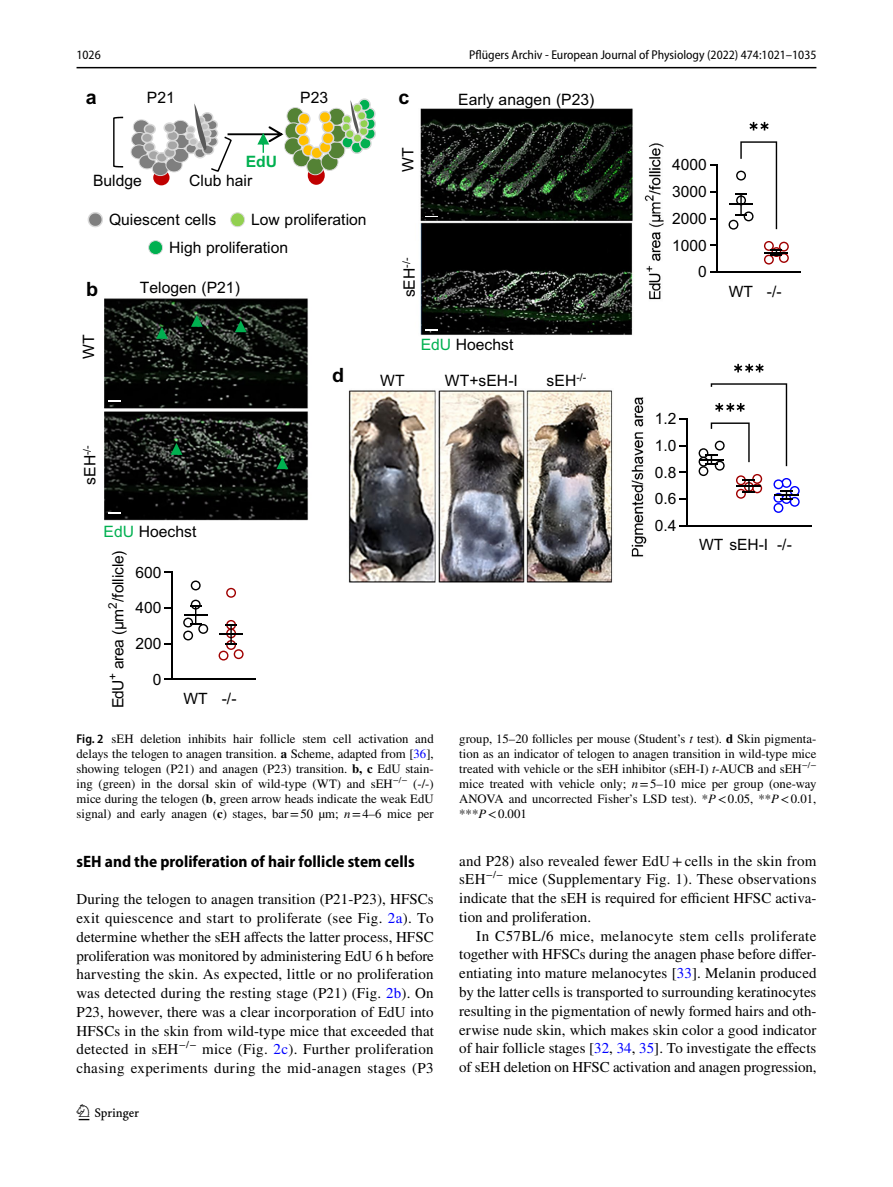
<style>
.page{position:relative;width:893px;height:1187px;background:#fff}
.page>*{position:absolute;margin:0;border:0;box-sizing:border-box;transform-origin:0 0}
.t1{font:22.5px "Springnew Regular 2";color:#000}
.t2{font:19.65px "Arial Bold 2";color:#000}
.t3{font:700 semi-condensed 16.5px "Myriad Pro";color:#000}
.t4{font:15.75px "Arial 4";color:#000}
.t5{font:15.75px "Arial 3";color:#000}
.t6{font:15.75px "Arial Bold 3";color:#00b050}
.t7{font:15.6px "Arial 2";color:#000}
.t8{font:15.6px "Arial 3";color:#000}
.t9{font:15px/18.8px "STIX";letter-spacing:.005em;color:#000;text-align:justify}
.t10{font:12.75px/15px "STIX";color:#000;text-align:justify}
.t11{font:semi-condensed 12.75px "Myriad Pro";color:#000}
.s1{color:#00b050}
.s2{font-family:"Myriad Pro";font-weight:600;font-stretch:semi-condensed}
.s3{font-weight:700}
.s4{color:#00f}
.s5{font-style:italic}
</style>
<div class="page">
<hr style="left:77px;top:67px;width:739px;height:1px;background:#000">
<img style="left:104px;top:108px;width:560px;height:474px">
<hr style="left:171px;top:678px;width:85px;height:2px;background:#000">
<hr style="left:171px;top:571px;width:2px;height:109px;background:#000">
<svg style="left:164px;top:678px;width:7px;height:2px"></svg>
<svg style="left:164px;top:571px;width:7px;height:2px"></svg>
<svg style="left:226px;top:588px;width:10px;height:9px"></svg>
<svg style="left:219px;top:620px;width:25px;height:40px"></svg>
<hr style="left:219px;top:633px;width:24px;height:2px;background:#000">
<svg style="left:191px;top:580px;width:10px;height:10px"></svg>
<svg style="left:183px;top:599px;width:25px;height:41px"></svg>
<hr style="left:184px;top:614px;width:23px;height:2px;background:#000">
<hr style="left:717px;top:271px;width:84px;height:1px;background:#000">
<hr style="left:717px;top:164px;width:1px;height:108px;background:#000">
<svg style="left:710px;top:244px;width:7px;height:2px"></svg>
<svg style="left:710px;top:164px;width:7px;height:2px"></svg>
<svg style="left:764px;top:241px;width:25px;height:23px"></svg>
<svg style="left:728px;top:141px;width:49px;height:89px"></svg>
<svg style="left:749px;top:122px;width:20px;height:8px"></svg>
<hr style="left:686px;top:525px;width:126px;height:1px;background:#000">
<hr style="left:686px;top:418px;width:2px;height:108px;background:#000">
<svg style="left:679px;top:471px;width:7px;height:2px"></svg>
<svg style="left:699px;top:383px;width:101px;height:130px"></svg>
<svg style="left:734px;top:364px;width:30px;height:8px"></svg>
<svg style="left:425px;top:216px;width:13px;height:1px"></svg>
<svg style="left:425px;top:330px;width:13px;height:1px"></svg>
<div style="left:308px;top:166px;width:17px;height:19px;background:#c00000;border-radius:50%"></div>
<div style="left:153px;top:170px;width:17px;height:15px;background:#c00000;border-radius:50%"></div>
<svg style="left:113px;top:117px;width:10px;height:50px"></svg>
<svg style="left:148px;top:240px;width:15px;height:15px"></svg>
<svg style="left:88px;top:212px;width:15px;height:15px"></svg>
<svg style="left:230px;top:212px;width:15px;height:15px"></svg>
<hr style="left:345px;top:241px;width:18px;height:3px;background:#fff">
<svg style="left:131px;top:98px;width:245px;height:78px"></svg>
<svg style="left:109px;top:401px;width:12px;height:1px"></svg>
<svg style="left:109px;top:512px;width:12px;height:2px"></svg>
<svg style="left:235px;top:320px;width:12px;height:12px"></svg>
<svg style="left:191px;top:315px;width:12px;height:12px"></svg>
<svg style="left:156px;top:327px;width:12px;height:12px"></svg>
<svg style="left:171px;top:443px;width:11px;height:12px"></svg>
<svg style="left:276px;top:457px;width:12px;height:12px"></svg>
<p class="t11" style="left:77px;top:48px;width:26px">1026</p>
<p class="t11" style="left:469px;top:48px;width:349px">Pflügers Archiv - European Journal of Physiology (2022) 474:1021–1035</p>
<h2 class="t2" style="left:86px;top:85px;width:12px">a</h2>
<p class="t4" style="left:147px;top:88px;width:29px">P21</p>
<p class="t4" style="left:300px;top:88px;width:29px">P23</p>
<p class="t6" style="left:246px;top:152px;width:33px">EdU</p>
<p class="t4" style="left:93px;top:171px;width:50px">Buldge</p>
<p class="t4" style="left:189px;top:171px;width:65px">Club hair</p>
<p class="t4" style="left:109px;top:211px;width:109px">Quiescent cells</p>
<p class="t4" style="left:251px;top:211px;width:117px">Low proliferation</p>
<h2 class="t2" style="left:86px;top:278px;width:14px">b</h2>
<p class="t4" style="left:80px;top:359px;width:26px;rotate:-90deg">WT</p>
<p class="t4" style="left:169px;top:238px;width:120px">High proliferation</p>
<p class="t4" style="left:140px;top:278px;width:101px">Telogen (P21)</p>
<h2 class="t2" style="left:398px;top:85px;width:12px">c</h2>
<p class="t5" style="left:399px;top:172px;width:26px;rotate:-90deg">WT</p>
<p class="t5" style="left:400px;top:297px;width:41px;rotate:-90deg">sEH<sup>-/-</sup></p>
<p class="t5" style="left:458px;top:91px;width:138px">Early anagen (P23)</p>
<p class="t5" style="left:421px;top:335px;width:94px"><span class="s1">EdU</span> Hoechst</p>
<p class="t4" style="left:81px;top:485px;width:41px;rotate:-90deg">sEH<sup>-/-</sup></p>
<p class="t4" style="left:104px;top:522px;width:94px"><span class="s1">EdU</span> Hoechst</p>
<p class="t7" style="left:109px;top:707px;width:159px;rotate:-90deg">EdU<sup>+</sup> area (µm<sup>2</sup>/follicle)</p>
<p class="t7" style="left:136px;top:563px;width:28px">600</p>
<p class="t7" style="left:136px;top:598px;width:28px">400</p>
<p class="t7" style="left:136px;top:634px;width:28px">200</p>
<p class="t7" style="left:153px;top:670px;width:10px">0</p>
<p class="t7" style="left:183px;top:689px;width:55px">WT -/-</p>
<h2 class="t2" style="left:332px;top:364px;width:14px">d</h2>
<p class="t5" style="left:380px;top:371px;width:26px">WT</p>
<p class="t5" style="left:445px;top:371px;width:74px">WT+sEH-I</p>
<p class="t5" style="left:547px;top:371px;width:41px">sEH<sup>-/-</sup></p>
<p class="t7" style="left:672px;top:156px;width:36px">4000</p>
<p class="t7" style="left:672px;top:183px;width:36px">3000</p>
<p class="t7" style="left:672px;top:209px;width:36px">2000</p>
<p class="t7" style="left:672px;top:236px;width:36px">1000</p>
<p class="t7" style="left:698px;top:263px;width:10px">0</p>
<p class="t7" style="left:729px;top:282px;width:55px">WT -/-</p>
<p class="t8" style="left:655px;top:409px;width:23px">1.2</p>
<p class="t8" style="left:655px;top:436px;width:23px">1.0</p>
<p class="t8" style="left:655px;top:463px;width:23px">0.8</p>
<p class="t8" style="left:655px;top:490px;width:23px">0.6</p>
<p class="t8" style="left:655px;top:516px;width:23px">0.4</p>
<p class="t8" style="left:699px;top:536px;width:94px">WT sEH-I -/-</p>
<p class="t10" style="left:77px;top:731px;width:359px"><span class="s2">Fig. 2</span> sEH deletion inhibits hair follicle stem cell activation and delays the telogen to anagen transition. <span class="s3">a</span> Scheme, adapted from [<span class="s4">36</span>], showing telogen (P21) and anagen (P23) transition. <span class="s3">b, c</span> EdU stain&shy;ing (green) in the dorsal skin of wild-type (WT) and sEH<sup>−/−</sup> (-/-) mice during the telogen (<span class="s3">b</span>, green arrow heads indicate the weak EdU signal) and early anagen (<span class="s3">c</span>) stages, bar=50 µm; <span class="s5">n</span>=4–6 mice per</p>
<p class="t10" style="left:459px;top:731px;width:359px">group, 15–20 follicles per mouse (Student’s <span class="s5">t</span> test). <span class="s3">d</span> Skin pigmenta&shy;tion as an indicator of telogen to anagen transition in wild-type mice treated with vehicle or the sEH inhibitor (sEH-I) <span class="s5">t</span>-AUCB and sEH<sup>−/− </sup>mice treated with vehicle only; <span class="s5">n</span>=5–10 mice per group (one-way ANOVA and uncorrected Fisher’s LSD test). *<span class="s5">P</span>&lt;0.05, **<span class="s5">P</span>&lt;0.01, ***<span class="s5">P</span>&lt;0.001</p>
<p class="t3" style="left:77px;top:852px;width:340px">sEH and the proliferation of hair follicle stem cells</p>
<p class="t9" style="left:77px;top:890px;width:359px">During the telogen to anagen transition (P21-P23), HFSCs exit quiescence and start to proliferate (see Fig. <span class="s4">2a</span>). To determine whether the sEH affects the latter process, HFSC proliferation was monitored by administering EdU 6 h before harvesting the skin. As expected, little or no proliferation was detected during the resting stage (P21) (Fig. <span class="s4">2b</span>). On P23, however, there was a clear incorporation of EdU into HFSCs in the skin from wild-type mice that exceeded that detected in sEH<sup>−/−</sup> mice (Fig. <span class="s4">2c</span>). Further proliferation chasing experiments during the mid-anagen stages (P3</p>
<h1 class="t1" style="left:79px;top:1104px;width:62px">1 3</h1>
<p class="t9" style="left:459px;top:852px;width:359px">and P28) also revealed fewer EdU +cells in the skin from sEH<sup>−/−</sup> mice (Supplementary Fig. 1). These observations indicate that the sEH is required for efficient HFSC activa&shy;tion and proliferation.</p>
<p class="t9" style="left:459px;top:927px;width:359px;text-indent:17px">In C57BL/6 mice, melanocyte stem cells proliferate together with HFSCs during the anagen phase before differ&shy;entiating into mature melanocytes [<span class="s4">33</span>]. Melanin produced by the latter cells is transported to surrounding keratinocytes resulting in the pigmentation of newly formed hairs and oth&shy;erwise nude skin, which makes skin color a good indicator of hair follicle stages [<span class="s4">32</span>, <span class="s4">34</span>, <span class="s4">35</span>]. To investigate the effects of sEH deletion on HFSC activation and anagen progression,</p>
</div>
